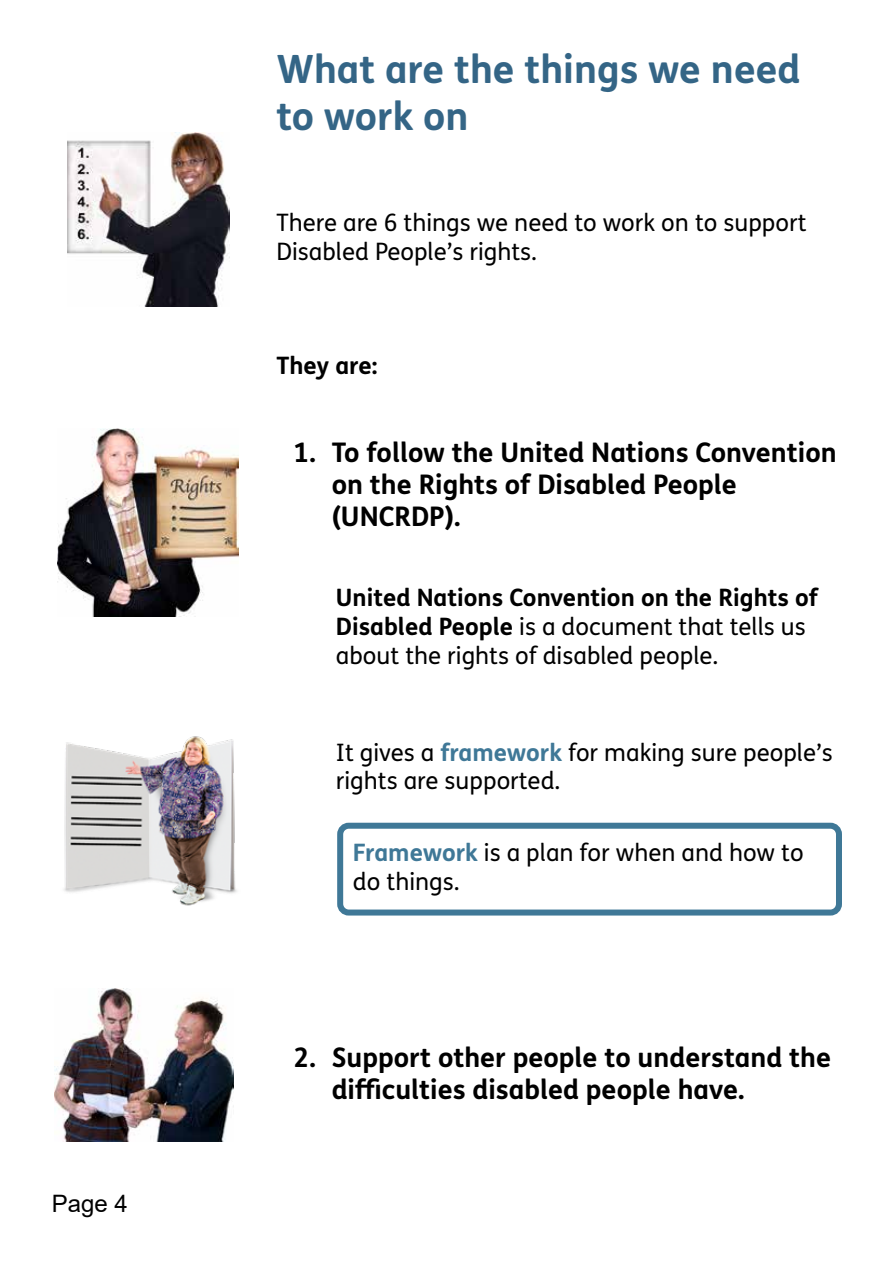
<style>
.page{position:relative;width:893px;height:1263px;background:#fff}
.page>*{position:absolute;margin:0;border:0;box-sizing:border-box;transform-origin:0 0}
.t1{font:700 39px/46.8px "FS Me Pro";color:#346586}
.t2{font:700 27px/32.4px "FS Me Pro";color:#000}
.t3{font:24px/28.8px "FS Me Pro";color:#000}
.t4{font:700 24px "FS Me Pro";color:#000}
.t5{font:24px "Arial";color:#000}
.s1{font-weight:700}
.s2{font-weight:700;color:#3f7897}
</style>
<div class="page">
<img style="left:67px;top:133px;width:162px;height:174px">
<img style="left:58px;top:428px;width:181px;height:188px">
<div style="left:337px;top:823px;width:505px;height:92px;border:6px solid #3f7897;border-radius:9px"></div>
<img style="left:64px;top:736px;width:173px;height:170px">
<img style="left:54px;top:989px;width:180px;height:153px">
<p class="t5" style="left:52px;top:1187px;width:78px">Page 4</p>
<h1 class="t1" style="left:276px;top:44px;width:526px">What are the things we need to work on</h1>
<p class="t3" style="left:276px;top:208px;width:532px">There are 6 things we need to work on to support<br>Disabled People’s rights.</p>
<h2 class="t4" style="left:276px;top:347px;width:103px">They are:</h2>
<p class="t2" style="left:332px;top:434px;width:507px;text-indent:-38px">1. To follow the United Nations Convention on the Rights of Disabled People (UNCRDP).</p>
<p class="t3" style="left:336px;top:583px;width:484px"><span class="s1">United Nations Convention on the Rights of<br>Disabled People</span> is a document that tells us about the rights of disabled people.</p>
<p class="t3" style="left:336px;top:737px;width:498px">It gives a <span class="s2">framework</span> for making sure people’s rights are supported.</p>
<p class="t3" style="left:353px;top:837px;width:452px"><span class="s2">Framework</span> is a plan for when and how to do things.</p>
<p class="t2" style="left:332px;top:1039px;width:501px;text-indent:-38px">2. Support other people to understand the difculties disabled people have.</p>
</div>
